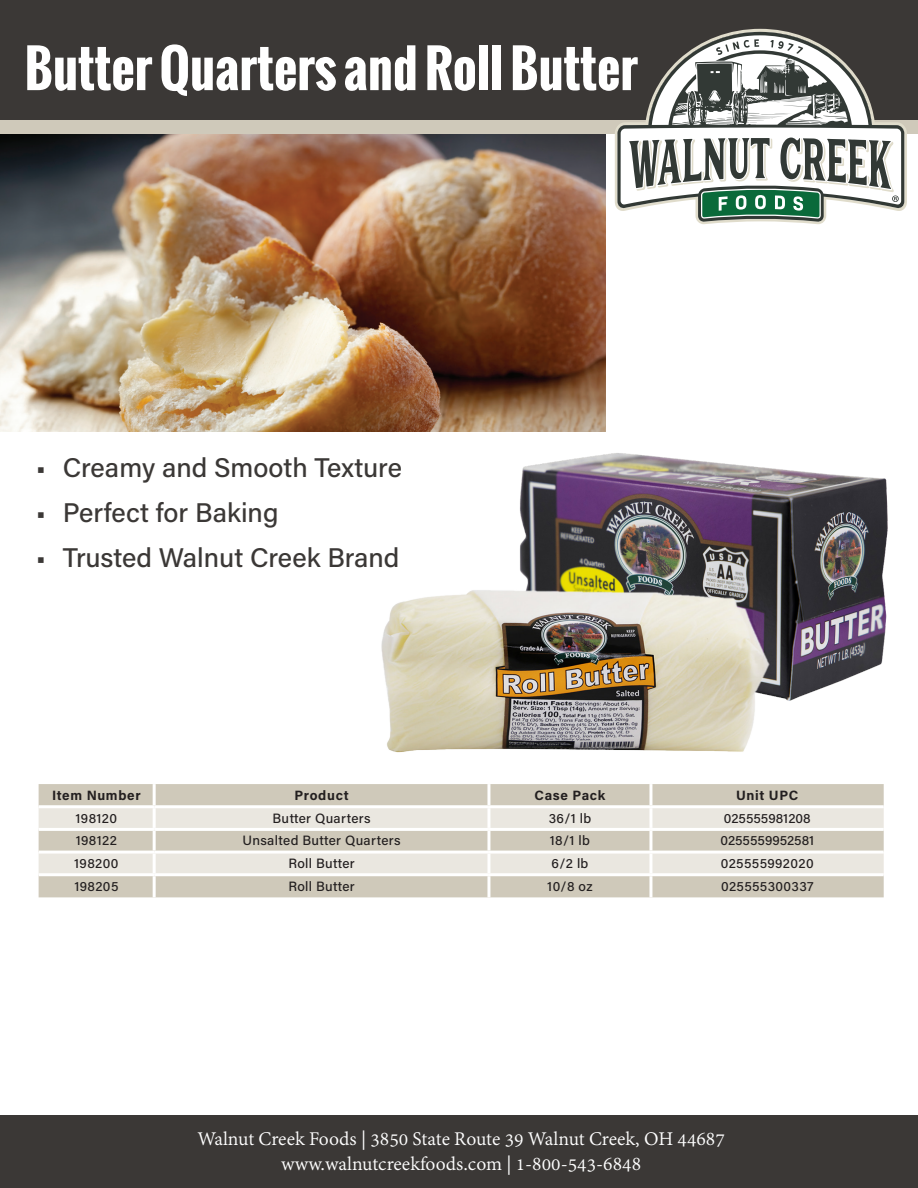
<style>
.page{position:relative;width:918px;height:1188px;background:#fff}
.page>*{position:absolute;margin:0;border:0;box-sizing:border-box;transform-origin:0 0}
.t1{font:700 51px "Oswald";color:#fff}
.t2{font:500 27px "Acumin Pro";color:#3b3836}
.t3{font:21px "Adobe Devanagari";color:#fff}
.t4{font:500 13.5px "Acumin Pro";letter-spacing:.025em;color:#231f20}
.t5{font:700 13.5px "Acumin Pro";letter-spacing:.05em;color:#231f20}
.t6{font:500 13.5px "Acumin Pro";color:#231f20}
.t7{font:500 13.5px "Acumin Pro";letter-spacing:.005em;color:#231f20}
</style>
<div class="page">
<div style="left:0;top:1115px;width:918px;height:73px;background:#3b3836"></div>
<img style="left:0;top:134px;width:605px;height:298px">
<div style="left:0;top:0;width:918px;height:134px;background:#cfc9ba"></div>
<div style="left:0;top:0;width:918px;height:120px;background:#3b3836"></div>
<svg style="left:615px;top:29px;width:292px;height:182px"></svg>
<svg style="left:617px;top:32px;width:287px;height:177px"></svg>
<svg style="left:824px;top:104px;width:9px;height:5px"></svg>
<svg style="left:688px;top:62px;width:54px;height:62px"></svg>
<svg style="left:629px;top:138px;width:270px;height:86px"></svg>
<div style="left:39px;top:784px;width:845px;height:113px;background:#cfc9ba"></div>
<svg style="left:39px;top:808px;width:845px;height:65px;background:#e1ddd3"></svg>
<hr style="left:153px;top:784px;width:3px;height:21px;background:#fff">
<hr style="left:487px;top:784px;width:3px;height:21px;background:#fff">
<hr style="left:649px;top:784px;width:3px;height:21px;background:#fff">
<hr style="left:39px;top:805px;width:115px;height:3px;background:#fff">
<hr style="left:154px;top:805px;width:335px;height:3px;background:#fff">
<hr style="left:153px;top:808px;width:3px;height:20px;background:#fff">
<hr style="left:489px;top:805px;width:162px;height:3px;background:#fff">
<hr style="left:487px;top:808px;width:3px;height:20px;background:#fff">
<hr style="left:651px;top:805px;width:233px;height:3px;background:#fff">
<hr style="left:649px;top:808px;width:3px;height:20px;background:#fff">
<hr style="left:39px;top:828px;width:115px;height:3px;background:#fff">
<hr style="left:154px;top:828px;width:335px;height:3px;background:#fff">
<hr style="left:153px;top:831px;width:3px;height:20px;background:#fff">
<hr style="left:489px;top:828px;width:162px;height:3px;background:#fff">
<hr style="left:487px;top:831px;width:3px;height:20px;background:#fff">
<hr style="left:651px;top:828px;width:233px;height:3px;background:#fff">
<hr style="left:649px;top:831px;width:3px;height:20px;background:#fff">
<hr style="left:39px;top:851px;width:115px;height:3px;background:#fff">
<hr style="left:154px;top:851px;width:335px;height:3px;background:#fff">
<hr style="left:153px;top:854px;width:3px;height:19px;background:#fff">
<hr style="left:489px;top:851px;width:162px;height:3px;background:#fff">
<hr style="left:487px;top:854px;width:3px;height:19px;background:#fff">
<hr style="left:651px;top:851px;width:233px;height:3px;background:#fff">
<hr style="left:649px;top:854px;width:3px;height:19px;background:#fff">
<hr style="left:39px;top:873px;width:115px;height:3px;background:#fff">
<hr style="left:154px;top:873px;width:335px;height:3px;background:#fff">
<hr style="left:153px;top:876px;width:3px;height:21px;background:#fff">
<hr style="left:489px;top:873px;width:162px;height:3px;background:#fff">
<hr style="left:487px;top:876px;width:3px;height:21px;background:#fff">
<hr style="left:651px;top:873px;width:233px;height:3px;background:#fff">
<hr style="left:649px;top:876px;width:3px;height:21px;background:#fff">
<img style="left:518px;top:372px;width:370px;height:318px">
<img style="left:349px;top:493px;width:469px;height:295px">
<p class="t1" style="left:25px;top:30px;width:615px">Butter Quarters and Roll Butter</p>
<p class="t2" style="left:36px;top:449px;width:368px">• Creamy and Smooth Texture</p>
<p class="t2" style="left:36px;top:494px;width:244px">• Perfect for Baking</p>
<p class="t2" style="left:36px;top:539px;width:365px">• Trusted Walnut Creek Brand</p>
<p class="t5" style="left:52px;top:786px;width:90px">Item Number</p>
<p class="t5" style="left:294px;top:786px;width:56px">Product</p>
<p class="t5" style="left:535px;top:786px;width:72px">Case Pack</p>
<p class="t5" style="left:736px;top:786px;width:64px">Unit UPC</p>
<p class="t4" style="left:76px;top:809px;width:43px">198120</p>
<p class="t4" style="left:273px;top:809px;width:99px">Butter Quarters</p>
<p class="t4" style="left:549px;top:809px;width:44px">36/1 lb</p>
<p class="t7" style="left:724px;top:809px;width:89px">025555981208</p>
<p class="t4" style="left:76px;top:831px;width:43px">198122</p>
<p class="t4" style="left:243px;top:831px;width:159px">Unsalted Butter Quarters</p>
<p class="t4" style="left:550px;top:831px;width:42px">18/1 lb</p>
<p class="t6" style="left:720px;top:831px;width:95px">0255559952581</p>
<p class="t4" style="left:74px;top:854px;width:46px">198200</p>
<p class="t4" style="left:288px;top:854px;width:68px">Roll Butter</p>
<p class="t4" style="left:552px;top:854px;width:38px">6/2 lb</p>
<p class="t4" style="left:721px;top:854px;width:94px">025555992020</p>
<p class="t4" style="left:74px;top:877px;width:46px">198205</p>
<p class="t4" style="left:288px;top:877px;width:68px">Roll Butter</p>
<p class="t4" style="left:547px;top:877px;width:47px">10/8 oz</p>
<p class="t4" style="left:721px;top:877px;width:94px">025555300337</p>
<p class="t3" style="left:197px;top:1126px;width:529px">Walnut Creek Foods | 3850 State Route 39 Walnut Creek, OH 44687</p>
<p class="t3" style="left:281px;top:1152px;width:362px">www.walnutcreekfoods.com | 1-800-543-6848</p>
</div>
